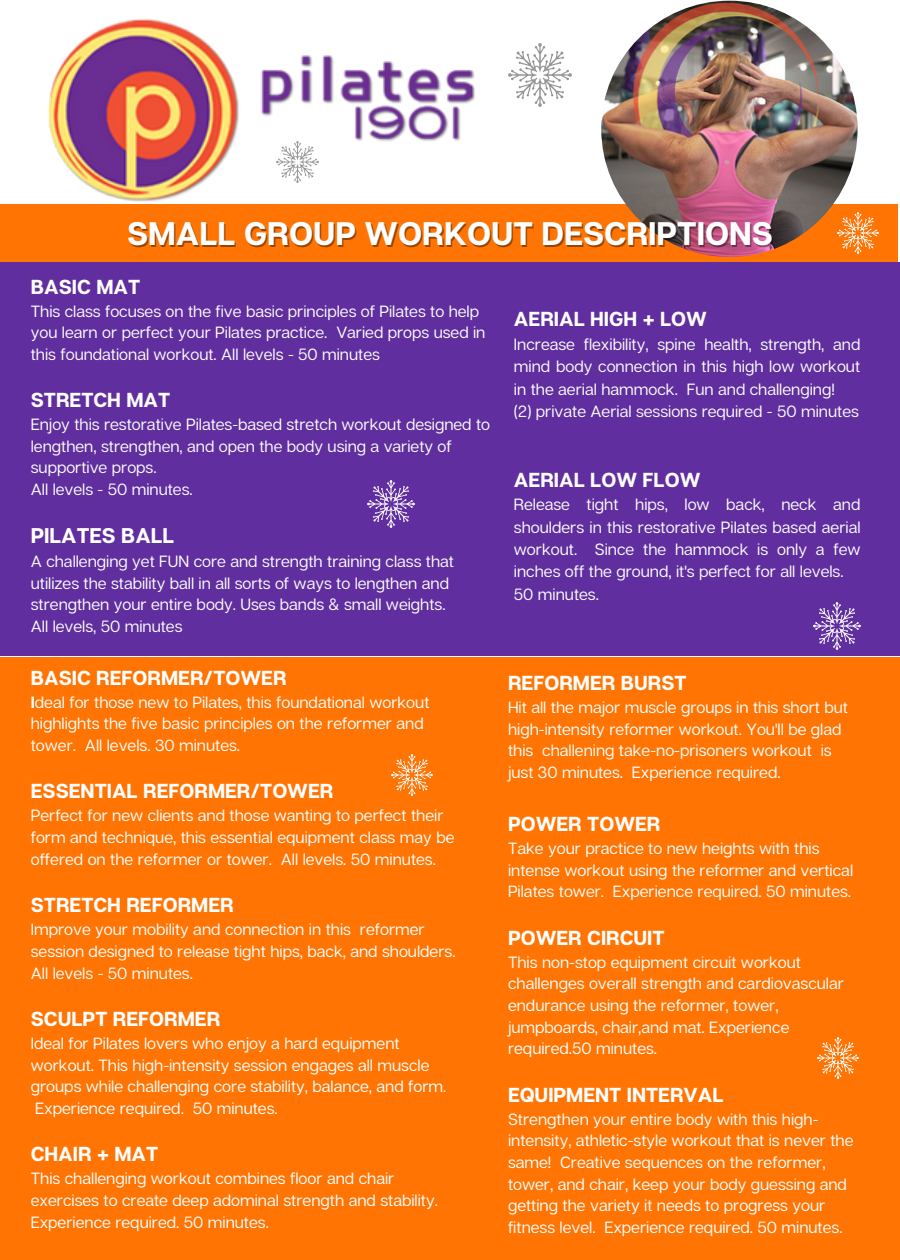
<style>
.page{position:relative;width:900px;height:1260px;background:#fff}
.page>*{position:absolute;margin:0;border:0;box-sizing:border-box;transform-origin:0 0}
.t1{font:700 32.5px "Articulat CF";color:#fff}
.t2{font:700 21.25px "Articulat CF";color:#fff}
.t3{font:700 20.25px "Articulat CF";color:#fff}
.t4{font:16.25px/21.8px "Articulat CF";color:#fff}
.s1{font-weight:700}
</style>
<div class="page">
<div style="left:0;top:204px;width:897px;height:70px;background:#ff7403"></div>
<img style="left:48px;top:18px;width:427px;height:184px">
<div style="left:0;top:263px;width:900px;height:393px;background:#602e9e"></div>
<div style="left:0;top:657px;width:900px;height:603px;background:#ff7403"></div>
<img style="left:601px;top:1px;width:257px;height:256px;border-radius:50%">
<img style="left:508px;top:43px;width:64px;height:64px">
<img style="left:277px;top:141px;width:41px;height:42px">
<img style="left:837px;top:213px;width:42px;height:41px">
<img style="left:817px;top:1038px;width:41px;height:41px">
<img style="left:392px;top:755px;width:41px;height:41px">
<img style="left:368px;top:480px;width:47px;height:47px">
<img style="left:814px;top:602px;width:46px;height:47px">
<h1 class="t1" style="left:127px;top:213px;width:648px">SMALL GROUP WORKOUT DESCRIPTIONS</h1>
<p class="t3" style="left:31px;top:274px;width:111px">BASIC MAT</p>
<p class="t4" style="left:31px;top:300px;width:456px">This class focuses on the five basic principles of Pilates to help you learn or perfect your Pilates practice. Varied props used in this foundational workout. All levels - 50 minutes</p>
<p class="t3" style="left:31px;top:387px;width:141px">STRETCH MAT</p>
<p class="t4" style="left:31px;top:413px;width:461px">Enjoy this restorative Pilates-based stretch workout designed to lengthen, strengthen, and open the body using a variety of supportive props.<br>All levels - 50 minutes.</p>
<h2 class="t2" style="left:31px;top:522px;width:145px">PILATES BALL</h2>
<p class="t4" style="left:31px;top:550px;width:425px">A challenging yet FUN core and strength training class that utilizes the stability ball in all sorts of ways to lengthen and strengthen your entire body. Uses bands &amp; small weights.<br>All levels, 50 minutes</p>
<p class="t3" style="left:31px;top:665px;width:257px">BASIC REFORMER/TOWER</p>
<p class="t4" style="left:31px;top:691px;width:400px"><span class="s1">I</span>deal for those new to Pilates, this foundational workout highlights the five basic principles on the reformer and tower. All levels. 30 minutes.</p>
<p class="t3" style="left:31px;top:779px;width:304px">ESSENTIAL REFORMER/TOWER</p>
<p class="t4" style="left:31px;top:804px;width:425px">Perfect for new clients and those wanting to perfect their form and technique, this essential equipment class may be offered on the reformer or tower. All levels. 50 minutes.</p>
<p class="t3" style="left:31px;top:892px;width:204px">STRETCH REFORMER</p>
<p class="t4" style="left:31px;top:918px;width:426px">Improve your mobility and connection in this reformer session designed to release tight hips, back, and shoulders.<br>All levels - 50 minutes.</p>
<p class="t3" style="left:31px;top:1006px;width:191px">SCULPT REFORMER</p>
<p class="t4" style="left:31px;top:1032px;width:417px">Ideal for Pilates lovers who enjoy a hard equipment workout. This high-intensity session engages all muscle groups while challenging core stability, balance, and form.<br>Experience required. 50 minutes.</p>
<p class="t3" style="left:31px;top:1142px;width:129px">CHAIR + MAT</p>
<p class="t4" style="left:31px;top:1167px;width:409px">This challenging workout combines floor and chair exercises to create deep adominal strength and stability.<br>Experience required. 50 minutes.</p>
<p class="t3" style="left:514px;top:307px;width:195px">AERIAL HIGH + LOW</p>
<p class="t4" style="left:514px;top:333px;width:348px">Increase flexibility, spine health, strength, and mind body connection in this high low workout in the aerial hammock. Fun and challenging!<br>(2) private Aerial sessions required - 50 minutes</p>
<p class="t3" style="left:514px;top:467px;width:188px">AERIAL LOW FLOW</p>
<p class="t4" style="left:514px;top:493px;width:348px">Release tight hips, low back, neck and shoulders in this restorative Pilates based aerial workout. Since the hammock is only a few inches off the ground, it's perfect for all levels.<br>50 minutes.</p>
<p class="t3" style="left:508px;top:670px;width:180px">REFORMER BURST</p>
<p class="t4" style="left:508px;top:696px;width:342px">Hit all the major muscle groups in this short but high-intensity reformer workout. You'll be glad this challening take-no-prisoners workout is just 30 minutes. Experience required.</p>
<p class="t3" style="left:508px;top:811px;width:154px">POWER TOWER</p>
<p class="t4" style="left:508px;top:837px;width:347px">Take your practice to new heights with this intense workout using the reformer and vertical<br>Pilates tower. Experience required. 50 minutes.</p>
<p class="t3" style="left:508px;top:925px;width:158px">POWER CIRCUIT</p>
<p class="t4" style="left:508px;top:951px;width:337px">This non-stop equipment circuit workout challenges overall strength and cardiovascular endurance using the reformer, tower, jumpboards, chair,and mat. Experience required.50 minutes.</p>
<p class="t3" style="left:508px;top:1082px;width:217px">EQUIPMENT INTERVAL</p>
<p class="t4" style="left:508px;top:1108px;width:347px">Strengthen your entire body with this high&shy;intensity, athletic-style workout that is never the same! Creative sequences on the reformer, tower, and chair, keep your body guessing and getting the variety it needs to progress your fitness level. Experience required. 50 minutes.</p>
</div>
